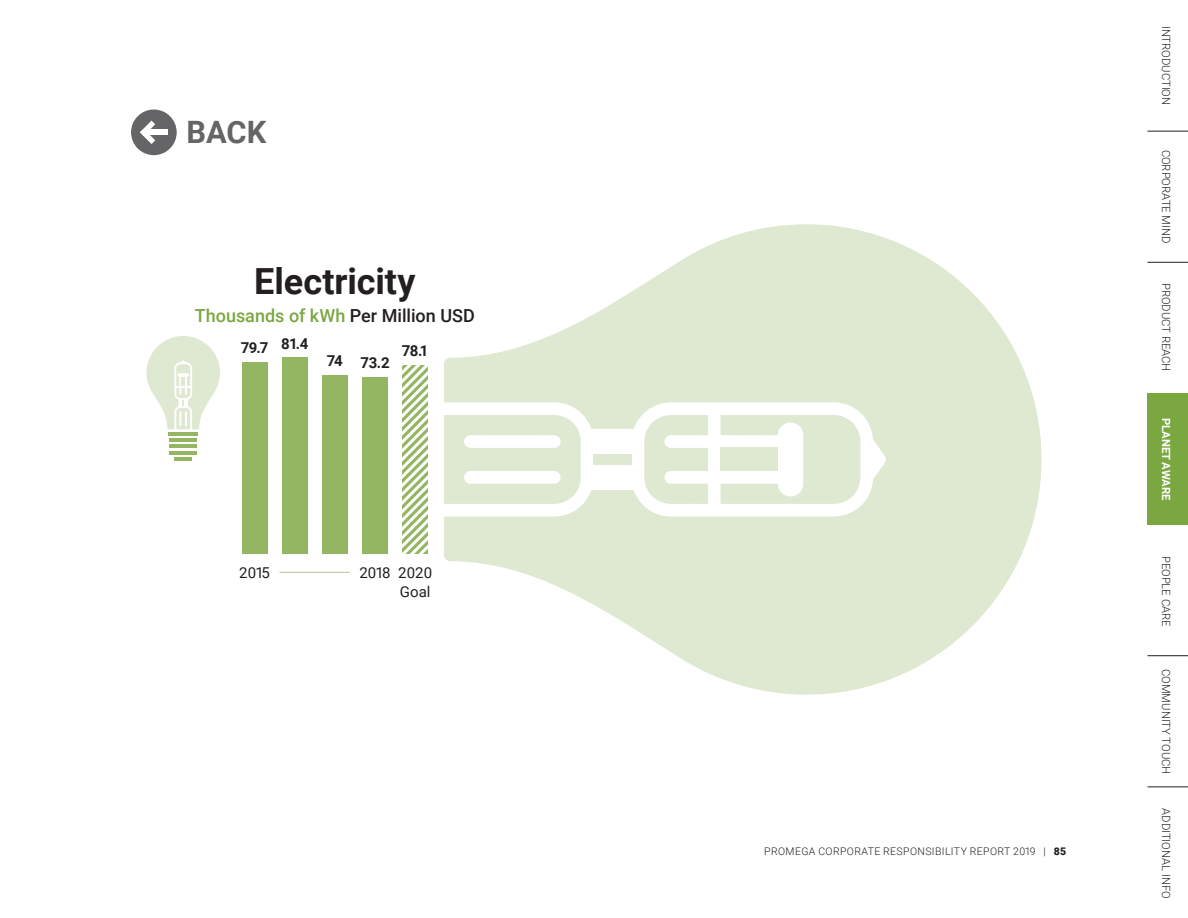
<style>
.page{position:relative;width:1188px;height:918px;background:#fff}
.page>*{position:absolute;margin:0;border:0;box-sizing:border-box;transform-origin:0 0}
.t1{font:700 36px "Roboto";color:#231f20}
.t2{font:700 30.75px "Roboto";color:#656568}
.t3{font:500 18px "Roboto";color:#7ba741}
.t4{font:700 15px "Roboto";letter-spacing:-.035em;color:#231f20}
.t5{font:15px/19.5px "Roboto";color:#231f20}
.t6{font:300 11.25px "Roboto";color:#231f20}
.t7{font:700 11.25px "Roboto";color:#fff}
.t8{font:300 10.5px "Roboto";letter-spacing:.035em;color:#231f20}
.s1{color:#231f20}
.s2{font-weight:900}
</style>
<div class="page">
<hr style="left:175px;top:457px;width:17px;height:4px;background:#94b562">
<hr style="left:170px;top:451px;width:27px;height:3px;background:#94b562">
<hr style="left:170px;top:445px;width:27px;height:3px;background:#94b562">
<hr style="left:170px;top:438px;width:27px;height:4px;background:#94b562">
<hr style="left:169px;top:432px;width:29px;height:4px;background:#94b562">
<svg style="left:146px;top:336px;width:74px;height:93px"></svg>
<div style="left:242px;top:362px;width:26px;height:192px;background:#94b562"></div>
<div style="left:282px;top:358px;width:26px;height:196px;background:#94b562"></div>
<div style="left:322px;top:375px;width:26px;height:179px;background:#94b562"></div>
<div style="left:362px;top:377px;width:26px;height:177px;background:#94b562"></div>
<svg style="left:444px;top:224px;width:598px;height:470px;fill:#dfe8d1"></svg>
<div style="left:593px;top:454px;width:39px;height:11px;background:#dfe8d1"></div>
<svg style="left:644px;top:415px;width:64px;height:89px"></svg>
<svg style="left:721px;top:415px;width:139px;height:89px"></svg>
<svg style="left:402px;top:365px;width:26px;height:189px"></svg>
<hr style="left:280px;top:572px;width:70px;height:1px;background:#b7cb97">
<div style="left:1148px;top:393px;width:40px;height:132px;background:#7ba741"></div>
<hr style="left:1148px;top:131px;width:40px;height:1px;background:#231f20">
<hr style="left:1148px;top:262px;width:40px;height:1px;background:#231f20">
<hr style="left:1148px;top:655px;width:40px;height:1px;background:#231f20">
<hr style="left:1148px;top:787px;width:40px;height:1px;background:#231f20">
<div style="left:131px;top:110px;width:46px;height:45px;background:#656568;border-radius:50%"></div>
<div style="left:144px;top:130px;width:24px;height:5px;background:#fff"></div>
<svg style="left:140px;top:121px;width:15px;height:23px"></svg>
<p class="t2" style="left:186px;top:110px;width:81px">BACK</p>
<p class="t1" style="left:254px;top:256px;width:163px">Electricity</p>
<p class="t3" style="left:195px;top:303px;width:282px">Thousands of kWh <span class="s1">Per Million USD</span></p>
<p class="t4" style="left:241px;top:335px;width:69px">79.7 81.4</p>
<p class="t4" style="left:327px;top:350px;width:17px">74</p>
<p class="t4" style="left:360px;top:352px;width:31px">73.2</p>
<p class="t4" style="left:402px;top:341px;width:28px">78.1</p>
<p class="t5" style="left:239px;top:562px;width:32px">2015</p>
<p class="t5" style="left:360px;top:562px;width:33px">2018</p>
<p class="t5" style="left:398px;top:562px;width:35px">2020<br>Goal</p>
<p class="t8" style="left:764px;top:844px;width:304px">PROMEGA CORPORATE RESPONSIBILITY REPORT 2019 | <span class="s2">85</span></p>
<p class="t6" style="left:1174px;top:26px;width:81px;rotate:90deg">INTRODUCTION</p>
<p class="t6" style="left:1174px;top:150px;width:95px;rotate:90deg">CORPORATE MIND</p>
<p class="t6" style="left:1174px;top:283px;width:90px;rotate:90deg">PRODUCT REACH</p>
<p class="t7" style="left:1174px;top:418px;width:84px;rotate:90deg">PLANET AWARE</p>
<p class="t6" style="left:1174px;top:556px;width:72px;rotate:90deg">PEOPLE CARE</p>
<p class="t6" style="left:1174px;top:669px;width:107px;rotate:90deg">COMMUNITY TOUCH</p>
<p class="t6" style="left:1174px;top:808px;width:92px;rotate:90deg">ADDITIONAL INFO</p>
</div>
